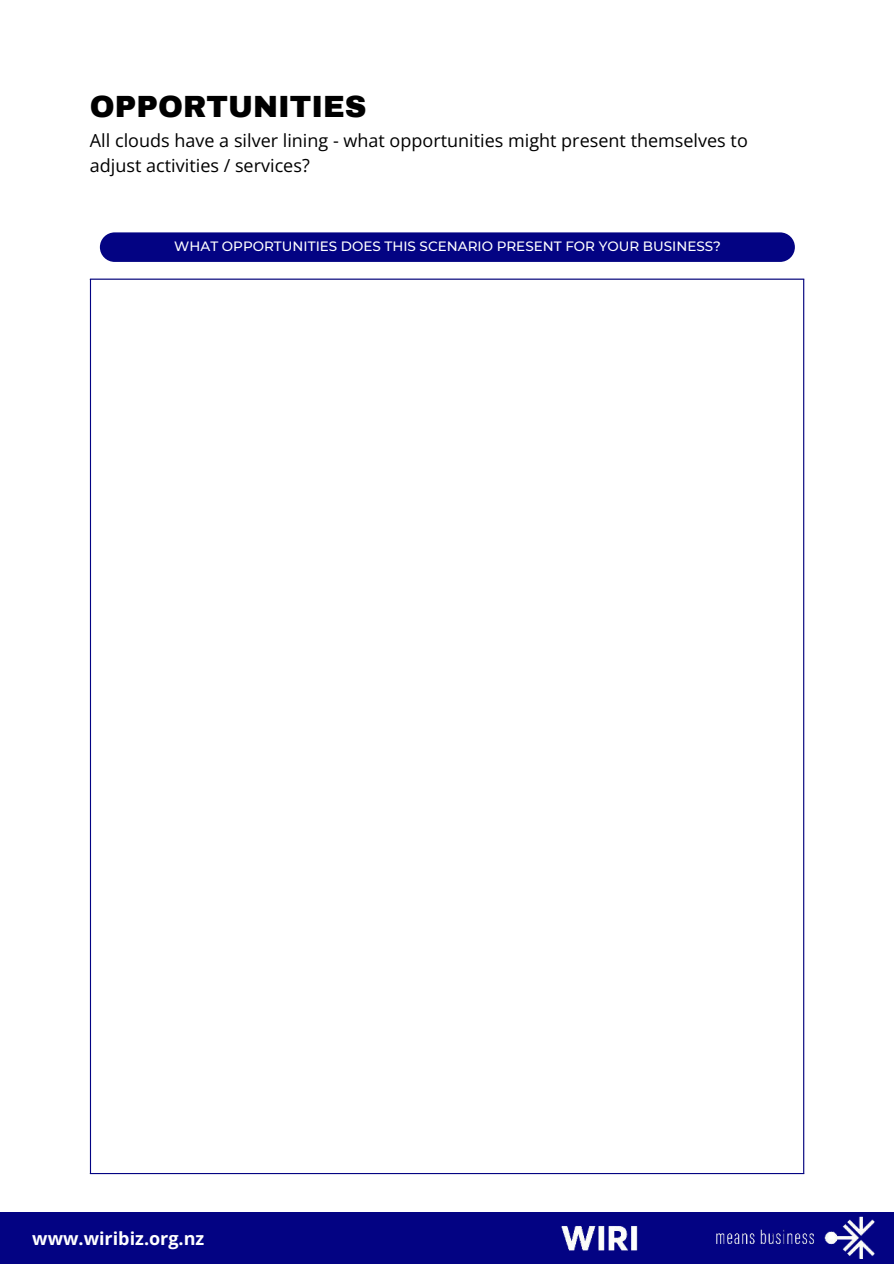
<style>
.page{position:relative;width:894px;height:1264px;background:#fff}
.page>*{position:absolute;margin:0;border:0;box-sizing:border-box;transform-origin:0 0}
.t1{font:900 30px "Archivo";color:#000}
.t2{font:18px/24.8px "Open Sans";color:#000}
.t3{font:700 18px "Open Sans";color:#fff}
.t4{font:500 13.5px "Montserrat";color:#fff}
</style>
<div class="page">
<hr style="left:90px;top:280px;width:1px;height:892px;background:#030383">
<hr style="left:802px;top:280px;width:2px;height:892px;background:#030383">
<hr style="left:90px;top:278px;width:714px;height:2px;background:#030383">
<hr style="left:90px;top:1172px;width:714px;height:2px;background:#030383">
<div style="left:100px;top:232px;width:694px;height:30px;background:#030383;border-radius:15px"></div>
<div style="left:0;top:1212px;width:893px;height:51px;background:#030383"></div>
<img style="left:561px;top:1216px;width:314px;height:42px">
<h1 class="t1" style="left:90px;top:88px;width:278px">OPPORTUNITIES</h1>
<p class="t2" style="left:90px;top:128px;width:659px">All clouds have a silver lining - what opportunities might present themselves to adjust activities / services?</p>
<p class="t4" style="left:174px;top:236px;width:548px">WHAT OPPORTUNITIES DOES THIS SCENARIO PRESENT FOR YOUR BUSINESS?</p>
<p class="t3" style="left:32px;top:1225px;width:173px">www.wiribiz.org.nz</p>
</div>
